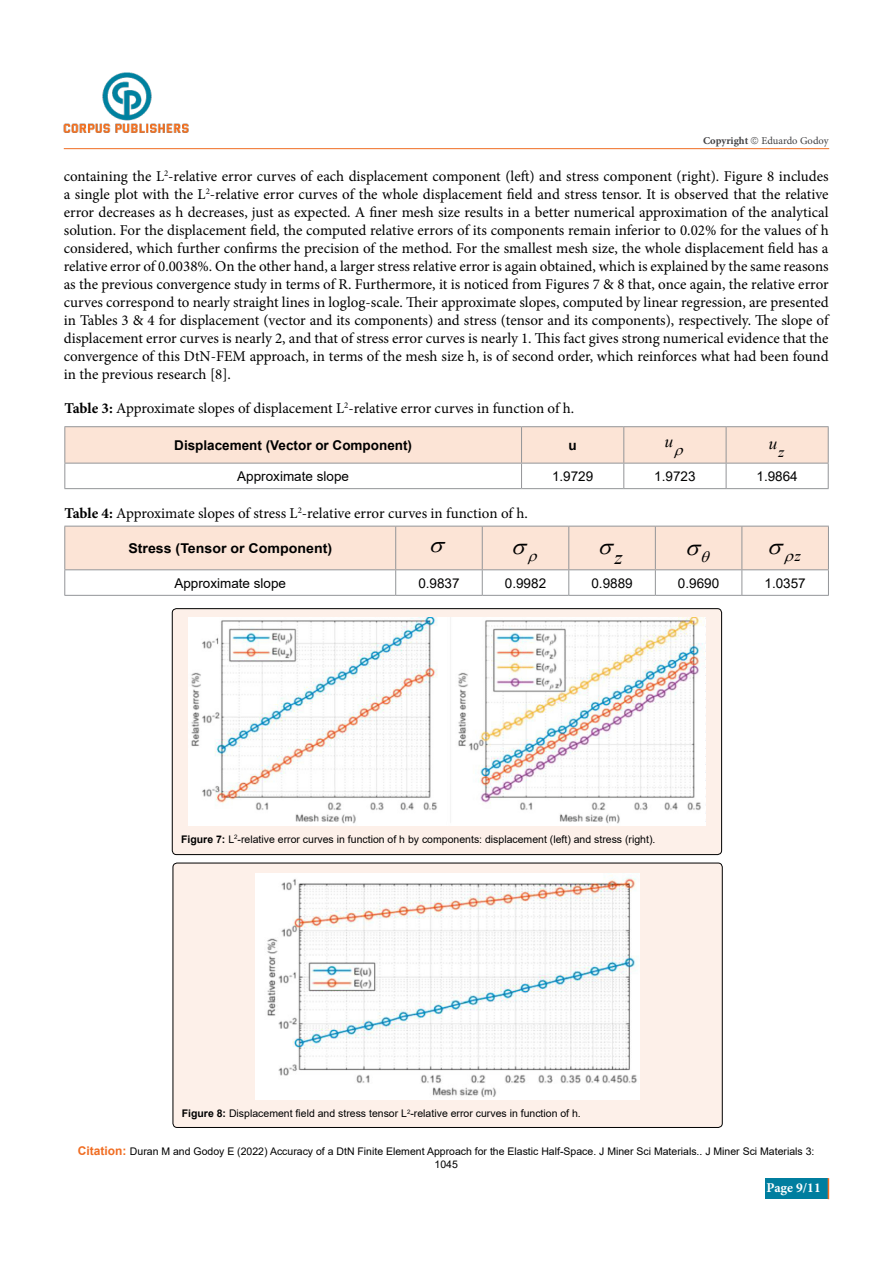
<style>
.page{position:relative;width:893px;height:1263px;background:#fff}
.page>*{position:absolute;margin:0;border:0;box-sizing:border-box;transform-origin:0 0}
.t1{font:italic 20.4px "Times New Roman";color:#000}
.t2{font:italic 16.95px "Times New Roman";color:#000}
.t3{font:italic 15.75px "Times New Roman";color:#000}
.t4{font:italic 15.3px "Times New Roman";color:#000}
.t5{font:15px/18px "Minion Pro";letter-spacing:-.005em;color:#000;text-align:justify}
.t6{font:13.5px "Arial";color:#000}
.t7{font:700 13.5px "Arial";color:#000}
.t8{font:700 13.5px "Arial";color:#000;scale:1.05 1}
.t9{font:700 13.5px "Minion Pro";color:#fff}
.t10{font:10.5px/12.6px "Arial";color:#000;text-align:center}
.t11{font:10.5px "Minion Pro";color:#414042}
.t12{font:700 10.5px "Minion Pro";color:#414042}
.s1{font-weight:700}
.s2{font-weight:700;font-size:12px;color:#f06d22}
</style>
<div class="page">
<hr style="left:64px;top:148px;width:765px;height:1px;background:#f06d22">
<div style="left:765px;top:1178px;width:63px;height:21px;background:#007e9f"></div>
<svg style="left:828px;top:1178px;width:1px;height:21px"></svg>
<img style="left:64px;top:73px;width:125px;height:60px">
<hr style="left:64px;top:426px;width:458px;height:1px;background:#939598">
<hr style="left:522px;top:426px;width:102px;height:1px;background:#939598">
<hr style="left:624px;top:426px;width:102px;height:1px;background:#939598">
<hr style="left:726px;top:426px;width:103px;height:1px;background:#939598">
<hr style="left:64px;top:488px;width:458px;height:1px;background:#939598">
<hr style="left:522px;top:488px;width:102px;height:1px;background:#939598">
<hr style="left:624px;top:488px;width:102px;height:1px;background:#939598">
<hr style="left:726px;top:488px;width:103px;height:1px;background:#939598">
<hr style="left:64px;top:595px;width:332px;height:1px;background:#939598">
<hr style="left:396px;top:595px;width:86px;height:1px;background:#939598">
<hr style="left:482px;top:595px;width:87px;height:1px;background:#939598">
<hr style="left:569px;top:595px;width:86px;height:1px;background:#939598">
<hr style="left:655px;top:595px;width:87px;height:1px;background:#939598">
<hr style="left:742px;top:595px;width:87px;height:1px;background:#939598">
<div style="left:172px;top:609px;width:550px;height:245px;background:#fdf0e9;border-radius:4px"></div>
<img style="left:188px;top:617px;width:518px;height:208px">
<div style="left:172px;top:608px;width:550px;height:247px;border:1px solid #000;border-radius:4px"></div>
<div style="left:173px;top:863px;width:549px;height:264px;background:#fdf0e9;border-radius:4px"></div>
<img style="left:255px;top:873px;width:385px;height:226px">
<div style="left:173px;top:863px;width:550px;height:265px;border:1px solid #000;border-radius:4px"></div>
<svg style="left:64px;top:427px;width:765px;height:61px"></svg>
<svg style="left:64px;top:526px;width:765px;height:69px"></svg>
<p class="t12" style="left:703px;top:133px;width:47px">Copyright</p>
<p class="t11" style="left:761px;top:133px;width:69px">Eduardo Godoy</p>
<p class="t5" style="left:64px;top:167px;width:766px">containing the L<sup>2</sup>-relative error curves of each displacement component (left) and stress component (right). Figure 8 includes a single plot with the L<sup>2</sup>-relative error curves of the whole displacement field and stress tensor. It is observed that the relative error decreases as h decreases, just as expected. A finer mesh size results in a better numerical approximation of the analytical solution. For the displacement field, the computed relative errors of its components remain inferior to 0.02% for the values of h considered, which further confirms the precision of the method. For the smallest mesh size, the whole displacement field has a relative error of 0.0038%. On the other hand, a larger stress relative error is again obtained, which is explained by the same reasons as the previous convergence study in terms of R. Furthermore, it is noticed from Figures 7 &amp; 8 that, once again, the relative error curves correspond to nearly straight lines in loglog-scale. Their approximate slopes, computed by linear regression, are presented in Tables 3 &amp; 4 for displacement (vector and its components) and stress (tensor and its components), respectively. The slope of displacement error curves is nearly 2, and that of stress error curves is nearly 1. This fact gives strong numerical evidence that the convergence of this DtN-FEM approach, in terms of the mesh size h, is of second order, which reinforces what had been found in the previous research [8].</p>
<p class="t5" style="left:64px;top:399px;width:511px"><span class="s1">Table 3:</span> Approximate slopes of displacement L<sup>2</sup>-relative error curves in function of h.</p>
<p class="t7" style="left:174px;top:436px;width:239px">Displacement (Vector or Component)</p>
<p class="t7" style="left:569px;top:436px;width:10px">u</p>
<p class="t2" style="left:665px;top:430px;width:10px">u</p>
<p class="t2" style="left:769px;top:432px;width:10px">u</p>
<p class="t4" style="left:778px;top:441px;width:7px">z</p>
<p class="t6" style="left:237px;top:467px;width:113px">Approximate slope</p>
<p class="t6" style="left:552px;top:467px;width:43px">1.9729</p>
<p class="t6" style="left:654px;top:467px;width:43px">1.9723</p>
<p class="t6" style="left:756px;top:467px;width:43px">1.9864</p>
<p class="t5" style="left:64px;top:504px;width:465px"><span class="s1">Table 4:</span> Approximate slopes of stress L<sup>2</sup>-relative error curves in function of h.</p>
<p class="t8" style="left:128px;top:539px;width:196px">Stress (Tensor or Component)</p>
<h1 class="t1" style="left:615px;top:543px;width:9px">z</h1>
<p class="t3" style="left:795px;top:544px;width:8px">z</p>
<p class="t6" style="left:174px;top:573px;width:113px">Approximate slope</p>
<p class="t6" style="left:418px;top:573px;width:43px">0.9837</p>
<p class="t6" style="left:505px;top:573px;width:43px">0.9982</p>
<p class="t6" style="left:591px;top:573px;width:43px">0.9889</p>
<p class="t6" style="left:678px;top:573px;width:43px">0.9690</p>
<p class="t6" style="left:764px;top:573px;width:43px">1.0357</p>
<p class="t10" style="left:181px;top:833px;width:476px"><span class="s1">Figure 7:</span> L<sup>2</sup>-relative error curves in function of h by components: displacement (left) and stress (right).</p>
<p class="t10" style="left:182px;top:1107px;width:401px"><span class="s1">Figure 8:</span> Displacement field and stress tensor L<sup>2</sup>-relative error curves in function of h.</p>
<p class="t10" style="left:78px;top:1145px;width:738px"><span class="s2">Citation:</span> Duran M and Godoy E (2022) Accuracy of a DtN Finite Element Approach for the Elastic Half-Space. J Miner Sci Materials.. J Miner Sci Materials 3:<br>1045</p>
<p class="t9" style="left:767px;top:1178px;width:56px">Page 9/11</p>
</div>
